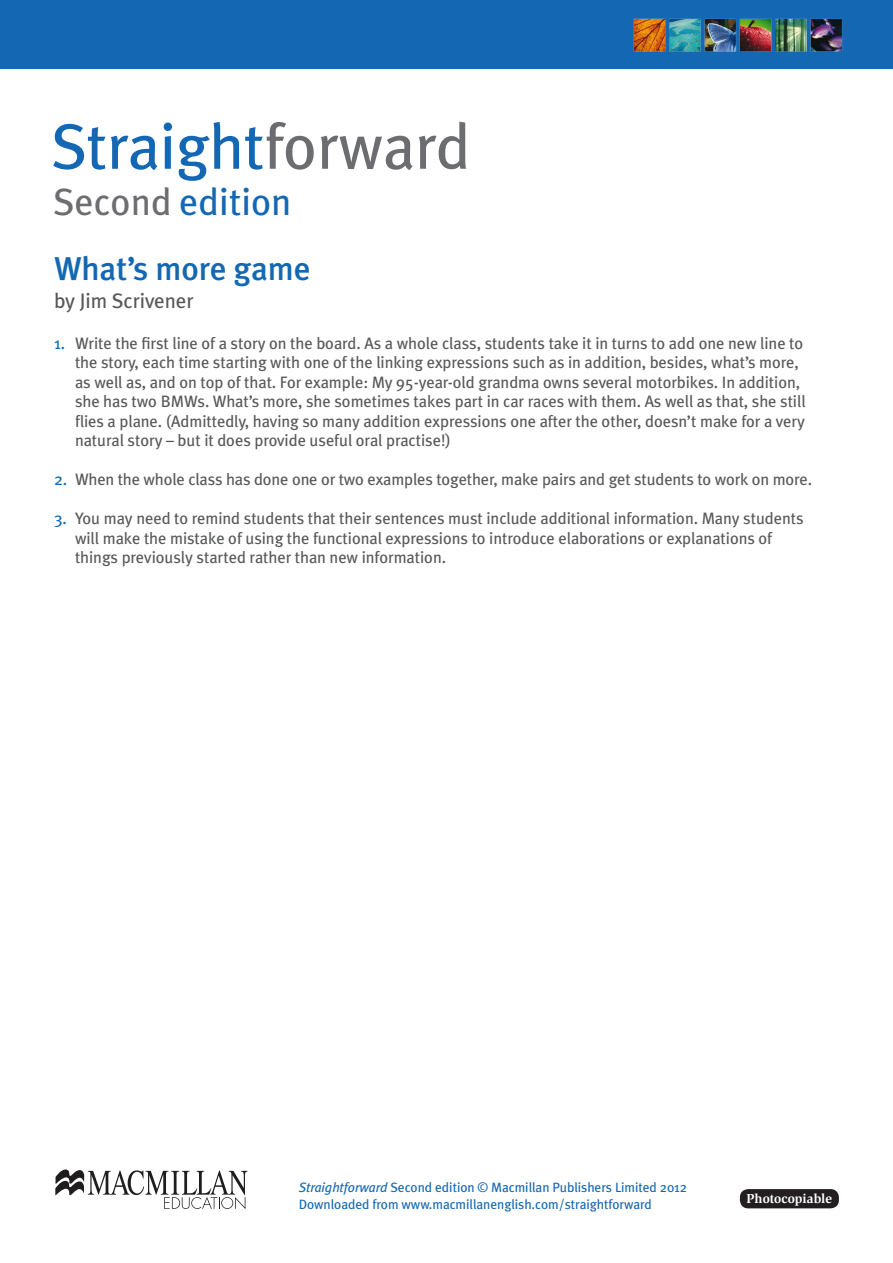
<style>
.page{position:relative;width:893px;height:1263px;background:#fff}
.page>*{position:absolute;margin:0;border:0;box-sizing:border-box;transform-origin:0 0}
.t1{font:64.05px "Meta Plus";letter-spacing:-.005em;color:#1468b3}
.t2{font:37.95px "Meta Plus";color:#1468b3}
.t3{font:500 33px "Meta Plus";letter-spacing:-.005em;color:#1468b3}
.t4{font:21px "Meta Plus";letter-spacing:-.005em;color:#57585a}
.t5{font:16.5px/19.5px "Meta Plus";letter-spacing:-.005em;color:#57585a}
.t6{font:13.5px "Meta Plus";letter-spacing:-.005em;color:#1468b3}
.t7{font:700 13.35px "Slimbach Std";color:#fff}
.s1{color:#6c6d70}
.s2{color:#1468b3}
.s3{font-style:italic}
</style>
<div class="page">
<div style="left:0;top:0;width:893px;height:69px;background:#1468b3"></div>
<img style="left:633px;top:18px;width:210px;height:34px">
<svg style="left:55px;top:1169px;width:193px;height:40px"></svg>
<div style="left:740px;top:1189px;width:99px;height:19px;background:#231f20;border-radius:8px"></div>
<p class="t1" style="left:51px;top:109px;width:421px">Straight<span class="s1">forward</span></p>
<p class="t2" style="left:53px;top:180px;width:240px"><span class="s1">Second</span> edition</p>
<p class="t3" style="left:54px;top:249px;width:258px">What’s more game</p>
<p class="t4" style="left:54px;top:289px;width:141px">by Jim Scrivener</p>
<p class="t5" style="left:75px;top:333px;width:732px;text-indent:-21px"><span class="s2">1.</span> Write the first line of a story on the board. As a whole class, students take it in turns to add one new line to the story, each time starting with one of the linking expressions such as in addition, besides, what’s more, as well as, and on top of that. For example: My 95-year-old grandma owns several motorbikes. In addition, she has two BMWs. What’s more, she sometimes takes part in car races with them. As well as that, she still flies a plane. (Admittedly, having so many addition expressions one after the other, doesn’t make for a very natural story – but it does provide useful oral practise!)</p>
<p class="t5" style="left:54px;top:470px;width:760px"><span class="s2">2.</span> When the whole class has done one or two examples together, make pairs and get students to work on more.</p>
<p class="t5" style="left:75px;top:509px;width:730px;text-indent:-21px"><span class="s2">3.</span> You may need to remind students that their sentences must include additional information. Many students will make the mistake of using the functional expressions to introduce elaborations or explanations of things previously started rather than new information.</p>
<p class="t6" style="left:299px;top:1180px;width:390px"><span class="s3">Straightforward</span> Second edition © Macmillan Publishers Limited 2012</p>
<p class="t6" style="left:299px;top:1196px;width:355px">Downloaded from www.macmillanenglish.com/straightforward</p>
<p class="t7" style="left:746px;top:1190px;width:87px">Photocopiable</p>
</div>
